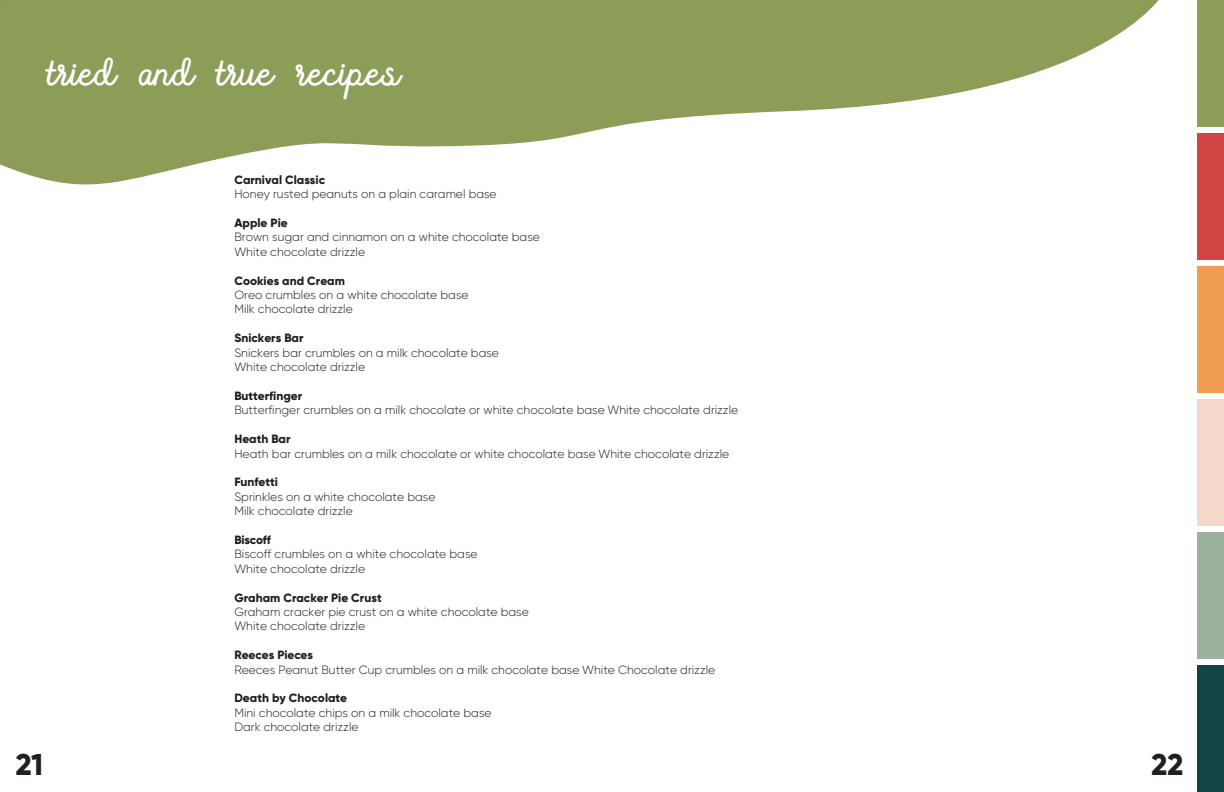
<style>
.page{position:relative;width:1224px;height:792px;background:#fff}
.page>*{position:absolute;margin:0;border:0;box-sizing:border-box;transform-origin:0 0}
.t1{font:48px "Fuster";color:#fff}
.t2{font:800 30px "Gilroy";color:#231f20}
.t3{font:300 12px/14.4px "Gilroy";color:#231f20}
.s1{font-weight:800}
</style>
<div class="page">
<svg style="left:0;top:0;width:1159px;height:185px;fill:#8c9d57"></svg>
<div style="left:1197px;top:0;width:27px;height:127px;background:#8c9d57"></div>
<div style="left:1197px;top:133px;width:27px;height:127px;background:#d04443"></div>
<div style="left:1197px;top:266px;width:27px;height:127px;background:#f09c51"></div>
<div style="left:1197px;top:399px;width:27px;height:127px;background:#f6d8cb"></div>
<div style="left:1197px;top:532px;width:27px;height:127px;background:#9db29e"></div>
<div style="left:1197px;top:665px;width:27px;height:127px;background:#124444"></div>
<p class="t1" style="left:48px;top:42px;width:354px">tried and true recipes</p>
<p class="t3" style="left:234px;top:172px;width:264px"><span class="s1">Carnival Classic<br></span>Honey rusted peanuts on a plain caramel base</p>
<p class="t3" style="left:234px;top:215px;width:307px"><span class="s1">Apple Pie<br></span>Brown sugar and cinnamon on a white chocolate base<br>White chocolate drizzle</p>
<p class="t3" style="left:234px;top:273px;width:236px"><span class="s1">Cookies and Cream<br></span>Oreo crumbles on a white chocolate base<br>Milk chocolate drizzle</p>
<p class="t3" style="left:234px;top:331px;width:266px"><span class="s1">Snickers Bar<br></span>Snickers bar crumbles on a milk chocolate base<br>White chocolate drizzle</p>
<p class="t3" style="left:234px;top:388px;width:505px"><span class="s1">Butterfinger<br></span>Butterfinger crumbles on a milk chocolate or white chocolate base White chocolate drizzle</p>
<p class="t3" style="left:234px;top:431px;width:496px"><span class="s1">Heath Bar<br></span>Heath bar crumbles on a milk chocolate or white chocolate base White chocolate drizzle</p>
<p class="t3" style="left:234px;top:475px;width:203px"><span class="s1">Funfetti<br></span>Sprinkles on a white chocolate base<br>Milk chocolate drizzle</p>
<p class="t3" style="left:234px;top:532px;width:245px"><span class="s1">Biscoff<br></span>Biscoff crumbles on a white chocolate base<br>White chocolate drizzle</p>
<p class="t3" style="left:234px;top:590px;width:296px"><span class="s1">Graham Cracker Pie Crust<br></span>Graham cracker pie crust on a white chocolate base<br>White chocolate drizzle</p>
<p class="t3" style="left:234px;top:648px;width:482px"><span class="s1">Reeces Pieces<br></span>Reeces Peanut Butter Cup crumbles on a milk chocolate base White Chocolate drizzle</p>
<p class="t3" style="left:234px;top:691px;width:259px"><span class="s1">Death by Chocolate<br></span>Mini chocolate chips on a milk chocolate base<br>Dark chocolate drizzle</p>
<p class="t2" style="left:16px;top:746px;width:29px">21</p>
<p class="t2" style="left:1152px;top:746px;width:33px">22</p>
</div>
